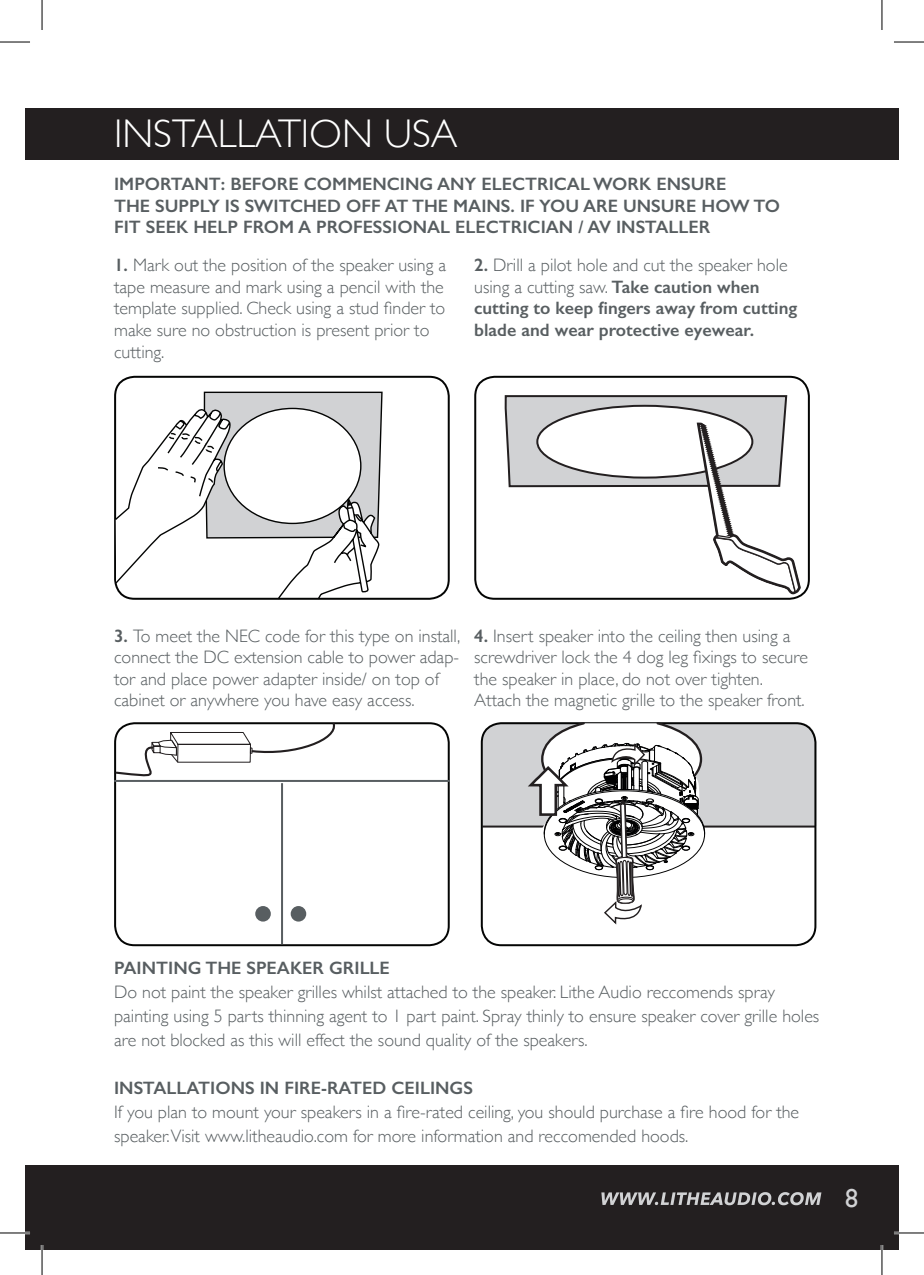
<style>
.page{position:relative;width:924px;height:1275px;background:#fff}
.page>*{position:absolute;margin:0;border:0;box-sizing:border-box;transform-origin:0 0}
.t1{font:300 40px "Gill Sans";color:#fff}
.t2{font:26px "Gill Sans";color:#d1d2d4}
.t3{font:300 18px/21.6px "Gill Sans";color:#585e61}
.t4{font:600 18px/21.6px "Gill Sans";color:#585e61}
.t5{font:4.6px "Tahoma";color:#000001;scale:1.07 1}
.s1{font-weight:600}
.s2{font-weight:300}
</style>
<div class="page">
<div style="left:25px;top:1165px;width:873px;height:85px;background:#231f20"></div>
<div style="left:25px;top:108px;width:873px;height:52px;background:#231f20"></div>
<svg style="left:114px;top:375px;width:336px;height:225px"></svg>
<svg style="left:114px;top:391px;width:269px;height:209px"></svg>
<div style="left:224px;top:409px;width:136px;height:114px;background:#fff;border-radius:50%"></div>
<svg style="left:114px;top:722px;width:336px;height:225px"></svg>
<svg style="left:474px;top:375px;width:336px;height:225px"></svg>
<svg style="left:503px;top:394px;width:299px;height:202px"></svg>
<hr style="left:114px;top:780px;width:336px;height:2px;background:#585e61">
<svg style="left:114px;top:722px;width:224px;height:57px"></svg>
<hr style="left:281px;top:783px;width:2px;height:161px;background:#585e61">
<div style="left:255px;top:906px;width:16px;height:15px;background:#585e61;border-radius:50%"></div>
<div style="left:290px;top:906px;width:16px;height:15px;background:#585e61;border-radius:50%"></div>
<svg style="left:482px;top:722px;width:334px;height:225px"></svg>
<svg style="left:601px;top:1192px;width:220px;height:13px"></svg>
<hr style="left:0;top:1231px;width:30px;height:3px;background:#fff">
<hr style="left:893px;top:1231px;width:30px;height:3px;background:#fff">
<hr style="left:41px;top:1245px;width:2px;height:30px;background:#fff">
<hr style="left:880px;top:1245px;width:2px;height:30px;background:#fff">
<hr style="left:0;top:42px;width:30px;height:1px;background:#000">
<hr style="left:893px;top:42px;width:30px;height:1px;background:#000">
<hr style="left:0;top:1232px;width:30px;height:1px;background:#000">
<hr style="left:893px;top:1232px;width:30px;height:1px;background:#000">
<hr style="left:42px;top:0;width:1px;height:30px;background:#000">
<hr style="left:42px;top:1245px;width:1px;height:30px;background:#000">
<hr style="left:881px;top:0;width:1px;height:30px;background:#000">
<hr style="left:881px;top:1245px;width:1px;height:30px;background:#000">
<h1 class="t1" style="left:114px;top:102px;width:345px">INSTALLATION USA</h1>
<p class="t4" style="left:114px;top:173px;width:667px">IMPORTANT: BEFORE COMMENCING ANY ELECTRICAL WORK ENSURE<br>THE SUPPLY IS SWITCHED OFF AT THE MAINS. IF YOU ARE UNSURE HOW TO<br>FIT SEEK HELP FROM A PROFESSIONAL ELECTRICIAN / AV INSTALLER</p>
<p class="t3" style="left:114px;top:254px;width:333px"><span class="s1">1.</span> Mark out the position of the speaker using a tape measure and mark using a pencil with the template supplied. Check using a stud finder to make sure no obstruction is present prior to cutting.</p>
<p class="t5" style="left:365px;top:197px;width:4px">B</p>
<p class="t4" style="left:474px;top:254px;width:324px">2. <span class="s2">Drill a pilot hole and cut the speaker hole using a cutting saw.</span> Take caution when cutting to keep fingers away from cutting blade and wear protective eyewear.</p>
<p class="t3" style="left:114px;top:624px;width:347px"><span class="s1">3.</span> To meet the NEC code for this type on install, connect the DC extension cable to power adap&shy;tor and place power adapter inside/ on top of cabinet or anywhere you have easy access.</p>
<p class="t3" style="left:474px;top:624px;width:335px"><span class="s1">4.</span> Insert speaker into the ceiling then using a screwdriver lock the 4 dog leg fixings to secure the speaker in place, do not over tighten.<br>Attach the magnetic grille to the speaker front.</p>
<p class="t4" style="left:114px;top:957px;width:277px">PAINTING THE SPEAKER GRILLE</p>
<p class="t3" style="left:114px;top:979px;width:706px;line-height:24px">Do not paint the speaker grilles whilst attached to the speaker. Lithe Audio reccomends spray painting using 5 parts thinning agent to 1 part paint. Spray thinly to ensure speaker cover grille holes are not blocked as this will effect the sound quality of the speakers.</p>
<p class="t4" style="left:114px;top:1077px;width:360px">INSTALLATIONS IN FIRE-RATED CEILINGS</p>
<p class="t3" style="left:114px;top:1099px;width:686px;line-height:24px">If you plan to mount your speakers in a fire-rated ceiling, you should purchase a fire hood for the speaker.Visit www.litheaudio.com for more information and reccomended hoods.</p>
<h2 class="t2" style="left:844px;top:1183px;width:14px">8</h2>
</div>
